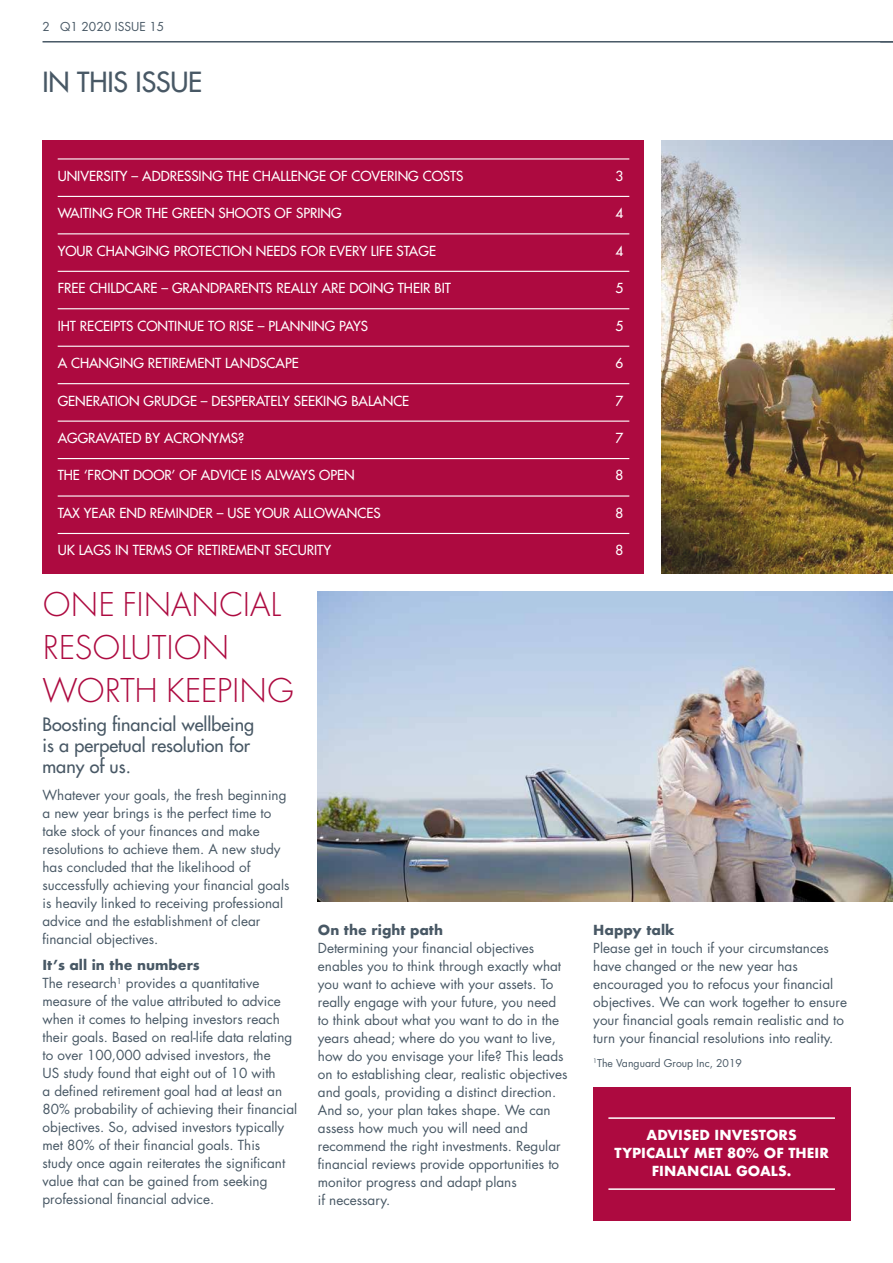
<style>
.page{position:relative;width:893px;height:1263px;background:#fff}
.page>*{position:absolute;margin:0;border:0;box-sizing:border-box;transform-origin:0 0}
.t1{font:300 36px/43.2px "Futura T";letter-spacing:-.02em;color:#ad0a40}
.t2{font:27px "Futura LT";letter-spacing:-.005em;color:#485865}
.t3{font:18px/21px "Futura";color:#485865}
.t4{font:13.5px/18px "Futura";color:#485865}
.t5{font:13.5px "Futura";color:#fff}
.t6{font:700 13.5px/18px "Futura";color:#fff;text-align:center}
.t7{font:700 13.5px "Futura";color:#485865}
.t8{font:12px "Futura";color:#485865}
.t9{font:10.5px "Futura";color:#485865}
.s1{font-weight:700}
</style>
<div class="page">
<hr style="left:43px;top:41px;width:850px;height:2px;background:#485865">
<div style="left:43px;top:140px;width:601px;height:434px;background:#ad0a40"></div>
<hr style="left:58px;top:158px;width:571px;height:2px;background:#fff">
<hr style="left:58px;top:196px;width:571px;height:1px;background:#fff">
<hr style="left:58px;top:233px;width:571px;height:1px;background:#fff">
<hr style="left:58px;top:271px;width:571px;height:1px;background:#fff">
<hr style="left:58px;top:308px;width:571px;height:1px;background:#fff">
<hr style="left:58px;top:346px;width:571px;height:1px;background:#fff">
<hr style="left:58px;top:383px;width:571px;height:1px;background:#fff">
<hr style="left:58px;top:421px;width:571px;height:1px;background:#fff">
<hr style="left:58px;top:458px;width:571px;height:1px;background:#fff">
<hr style="left:58px;top:495px;width:571px;height:2px;background:#fff">
<hr style="left:58px;top:533px;width:571px;height:1px;background:#fff">
<img style="left:662px;top:140px;width:231px;height:434px">
<div style="left:593px;top:1087px;width:257px;height:133px;background:#ad0a40"></div>
<hr style="left:608px;top:1117px;width:227px;height:2px;background:#fff">
<hr style="left:608px;top:1188px;width:227px;height:2px;background:#fff">
<img style="left:318px;top:592px;width:575px;height:309px">
<p class="t8" style="left:43px;top:18px;width:123px">2 Q1 2020 ISSUE 15</p>
<h2 class="t2" style="left:43px;top:65px;width:161px">IN THIS ISSUE</h2>
<p class="t5" style="left:58px;top:167px;width:407px">UNIVERSITY – ADDRESSING THE CHALLENGE OF COVERING COSTS</p>
<p class="t5" style="left:615px;top:167px;width:9px">3</p>
<p class="t5" style="left:58px;top:204px;width:285px">WAITING FOR THE GREEN SHOOTS OF SPRING</p>
<p class="t5" style="left:615px;top:204px;width:9px">4</p>
<p class="t5" style="left:58px;top:242px;width:380px">YOUR CHANGING PROTECTION NEEDS FOR EVERY LIFE STAGE</p>
<p class="t5" style="left:615px;top:242px;width:9px">4</p>
<p class="t5" style="left:58px;top:279px;width:395px">FREE CHILDCARE – GRANDPARENTS REALLY ARE DOING THEIR BIT</p>
<p class="t5" style="left:615px;top:279px;width:9px">5</p>
<p class="t5" style="left:58px;top:317px;width:312px">IHT RECEIPTS CONTINUE TO RISE – PLANNING PAYS</p>
<p class="t5" style="left:615px;top:317px;width:9px">5</p>
<p class="t5" style="left:58px;top:354px;width:243px">A CHANGING RETIREMENT LANDSCAPE</p>
<p class="t5" style="left:615px;top:354px;width:9px">6</p>
<p class="t5" style="left:58px;top:392px;width:353px">GENERATION GRUDGE – DESPERATELY SEEKING BALANCE</p>
<p class="t5" style="left:615px;top:392px;width:9px">7</p>
<p class="t5" style="left:58px;top:429px;width:188px">AGGRAVATED BY ACRONYMS?</p>
<p class="t5" style="left:615px;top:429px;width:9px">7</p>
<p class="t5" style="left:58px;top:467px;width:298px">THE ‘FRONT DOOR’ OF ADVICE IS ALWAYS OPEN</p>
<p class="t5" style="left:615px;top:467px;width:9px">8</p>
<p class="t5" style="left:58px;top:504px;width:324px">TAX YEAR END REMINDER – USE YOUR ALLOWANCES</p>
<p class="t5" style="left:615px;top:504px;width:9px">8</p>
<p class="t5" style="left:58px;top:541px;width:275px">UK LAGS IN TERMS OF RETIREMENT SECURITY</p>
<p class="t5" style="left:615px;top:541px;width:9px">8</p>
<h1 class="t1" style="left:43px;top:582px;width:254px">ONE FINANCIAL<br>RESOLUTION<br>WORTH KEEPING</h1>
<h3 class="t3" style="left:43px;top:714px;width:213px">Boosting financial wellbeing is a perpetual resolution for many of us.</h3>
<p class="t4" style="left:43px;top:785px;width:248px">Whatever your goals, the fresh beginning a new year brings is the perfect time to take stock of your finances and make resolutions to achieve them. A new study has concluded that the likelihood of successfully achieving your financial goals is heavily linked to receiving professional advice and the establishment of clear financial objectives.</p>
<p class="t4" style="left:43px;top:956px;width:256px"><span class="s1">It’s all in the numbers<br></span>The research<sup>1</sup> provides a quantitative measure of the value attributed to advice when it comes to helping investors reach their goals. Based on real-life data relating to over 100,000 advised investors, the<br>US study found that eight out of 10 with<br>a defined retirement goal had at least an 80% probability of achieving their financial objectives. So, advised investors typically met 80% of their financial goals. This<br>study once again reiterates the significant value that can be gained from seeking professional financial advice.</p>
<p class="t7" style="left:318px;top:920px;width:127px">On the right path</p>
<p class="t4" style="left:318px;top:939px;width:251px">Determining your financial objectives enables you to think through exactly what you want to achieve with your assets. To really engage with your future, you need to think about what you want to do in the years ahead; where do you want to live, how do you envisage your life? This leads on to establishing clear, realistic objectives and goals, providing a distinct direction.<br>And so, your plan takes shape. We can assess how much you will need and recommend the right investments. Regular financial reviews provide opportunities to monitor progress and adapt plans<br>if necessary.</p>
<p class="t7" style="left:593px;top:920px;width:83px">Happy talk</p>
<p class="t4" style="left:593px;top:939px;width:255px">Please get in touch if your circumstances have changed or the new year has encouraged you to refocus your financial objectives. We can work together to ensure your financial goals remain realistic and to turn your financial resolutions into reality.</p>
<p class="t9" style="left:593px;top:1055px;width:150px"><sup>1</sup>The Vanguard Group Inc, 2019</p>
<p class="t6" style="left:614px;top:1125px;width:216px">ADVISED INVESTORS<br>TYPICALLY MET 80% OF THEIR<br>FINANCIAL GOALS.</p>
</div>
